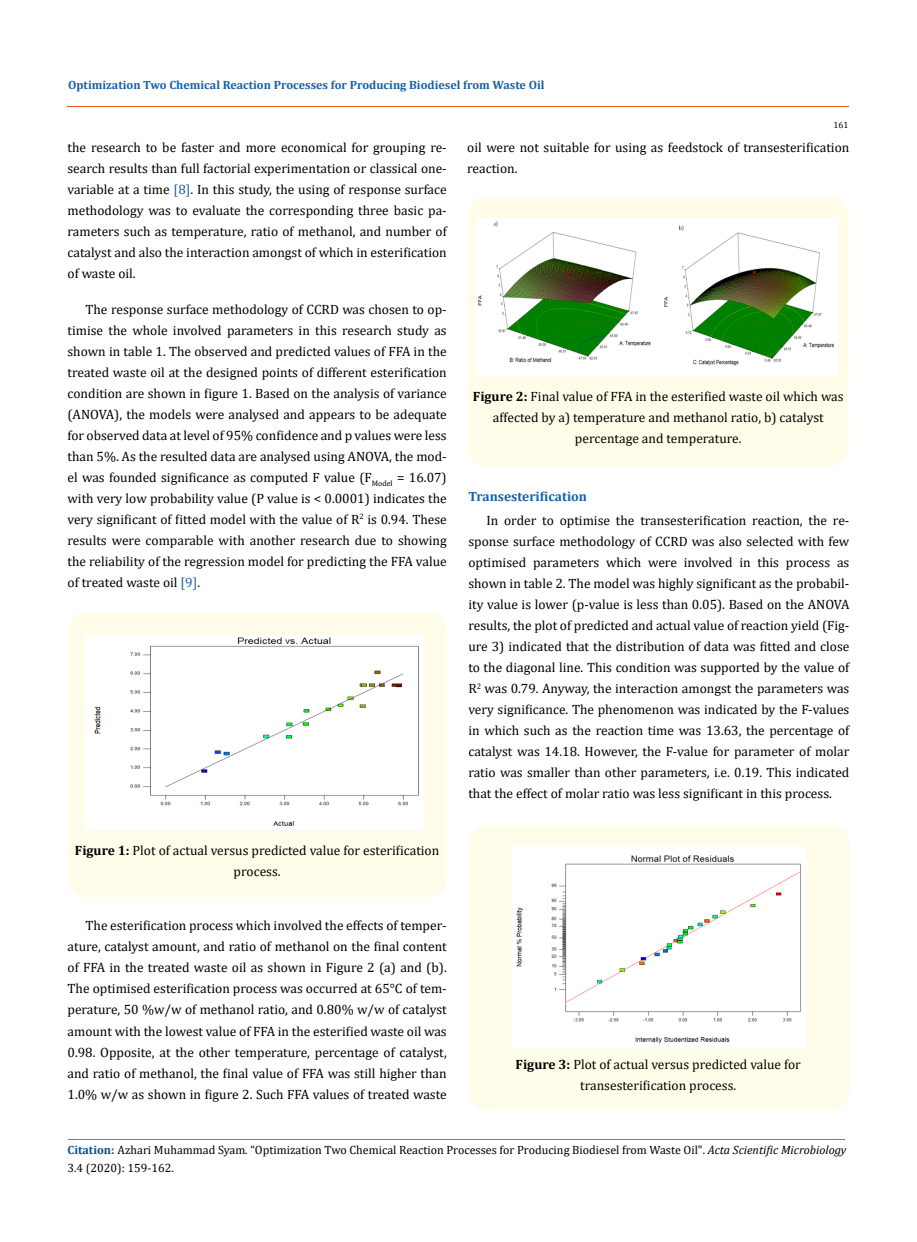
<style>
.page{position:relative;width:917px;height:1242px;background:#fff}
.page>*{position:absolute;margin:0;border:0;box-sizing:border-box;transform-origin:0 0}
.t1{font:13.5px/21px "Cambria";color:#000;text-align:justify}
.t2{font:700 13.5px "Cambria";color:#1560a6}
.t3{font:12px/18px "Cambria";color:#000}
.t4{font:700 12px "Cambria";color:#1560a6}
.t5{font:9px "Cambria";color:#000}
.s1{color:#1560a6}
.s2{font-weight:700}
.s3{font-weight:700;color:#035089}
.s4{font-style:italic}
</style>
<div class="page">
<hr style="left:67px;top:106px;width:782px;height:1px;background:#e05d1a">
<div style="left:67px;top:613px;width:380px;height:284px;background:#fffde9;border-radius:18px"></div>
<div style="left:86px;top:635px;width:337px;height:194px;background:#fff"></div>
<div style="left:467px;top:197px;width:382px;height:269px;background:#fffde9;border-radius:18px"></div>
<img style="left:476px;top:218px;width:361px;height:157px">
<div style="left:468px;top:825px;width:381px;height:284px;background:#fffde9;border-radius:18px"></div>
<img style="left:512px;top:846px;width:293px;height:203px">
<hr style="left:69px;top:1139px;width:776px;height:1px;background:#e05d1a">
<p class="t4" style="left:68px;top:76px;width:478px">Optimization Two Chemical Reaction Processes for Producing Biodiesel from Waste Oil</p>
<p class="t5" style="left:833px;top:120px;width:16px">161</p>
<p class="t1" style="left:67px;top:137px;width:381px">the research to be faster and more economical for grouping re&shy;search results than full factorial experimentation or classical one&shy;variable at a time <span class="s1">[8]</span>. In this study, the using of response surface methodology was to evaluate the corresponding three basic pa&shy;rameters such as temperature, ratio of methanol, and number of catalyst and also the interaction amongst of which in esterification of waste oil.</p>
<p class="t1" style="left:67px;top:299px;width:381px;text-indent:18px">The response surface methodology of CCRD was chosen to op&shy;timise the whole involved parameters in this research study as shown in table 1. The observed and predicted values of FFA in the treated waste oil at the designed points of different esterification condition are shown in figure 1. Based on the analysis of variance (ANOVA), the models were analysed and appears to be adequate for observed data at level of 95% confidence and p values were less than 5%. As the resulted data are analysed using ANOVA, the mod&shy;el was founded significance as computed F value (F<sub>Model</sub> = 16.07) with very low probability value (P value is &lt; 0.0001) indicates the very significant of fitted model with the value of R<sup>2</sup> is 0.94. These results were comparable with another research due to showing the reliability of the regression model for predicting the FFA value of treated waste oil <span class="s1">[9]</span>.</p>
<p class="t1" style="left:75px;top:840px;width:366px;text-align:center"><span class="s2">Figure 1:</span> Plot of actual versus predicted value for esterification process.</p>
<p class="t1" style="left:68px;top:915px;width:381px;text-indent:18px">The esterification process which involved the effects of temper&shy;ature, catalyst amount, and ratio of methanol on the final content of FFA in the treated waste oil as shown in Figure 2 (a) and (b).<br>The optimised esterification process was occurred at 65°C of tem&shy;perature, 50 %w/w of methanol ratio, and 0.80% w/w of catalyst amount with the lowest value of FFA in the esterified waste oil was 0.98. Opposite, at the other temperature, percentage of catalyst, and ratio of methanol, the final value of FFA was still higher than 1.0% w/w as shown in figure 2. Such FFA values of treated waste</p>
<p class="t1" style="left:467px;top:137px;width:384px">oil were not suitable for using as feedstock of transesterification reaction.</p>
<p class="t1" style="left:473px;top:385px;width:372px;text-align:center"><span class="s2">Figure 2:</span> Final value of FFA in the esterified waste oil which was affected by a) temperature and methanol ratio, b) catalyst percentage and temperature.</p>
<p class="t2" style="left:468px;top:487px;width:120px">Transesterification</p>
<p class="t1" style="left:468px;top:510px;width:382px;text-indent:18px">In order to optimise the transesterification reaction, the re&shy;sponse surface methodology of CCRD was also selected with few optimised parameters which were involved in this process as shown in table 2. The model was highly significant as the probabil&shy;ity value is lower (p-value is less than 0.05). Based on the ANOVA results, the plot of predicted and actual value of reaction yield (Fig&shy;ure 3) indicated that the distribution of data was fitted and close to the diagonal line. This condition was supported by the value of R<sup>2</sup> was 0.79. Anyway, the interaction amongst the parameters was very significance. The phenomenon was indicated by the F-values in which such as the reaction time was 13.63, the percentage of catalyst was 14.18. However, the F-value for parameter of molar ratio was smaller than other parameters, i.e. 0.19. This indicated that the effect of molar ratio was less significant in this process.</p>
<p class="t1" style="left:515px;top:1054px;width:287px;text-align:center"><span class="s2">Figure 3:</span> Plot of actual versus predicted value for transesterification process.</p>
<p class="t3" style="left:68px;top:1141px;width:780px"><span class="s3">Citation:</span> Azhari Muhammad Syam<span class="s4">.</span> “Optimization Two Chemical Reaction Processes for Producing Biodiesel from Waste Oil". <span class="s4">Acta Scientific Microbiology<br></span>3.4 (2020): 159-162.</p>
</div>
